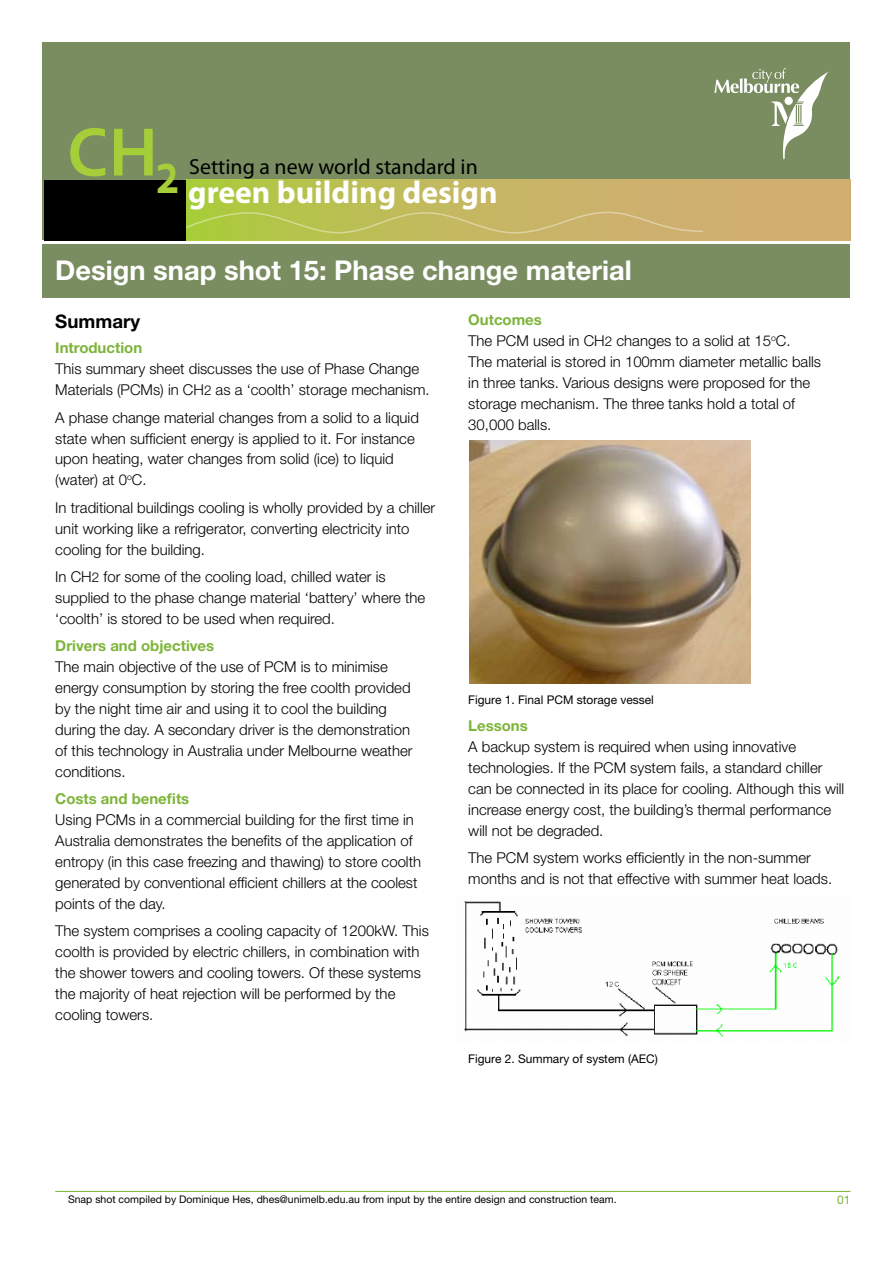
<style>
.page{position:relative;width:893px;height:1263px;background:#fff}
.page>*{position:absolute;margin:0;border:0;box-sizing:border-box;transform-origin:0 0}
.t1{font:700 71.55px "Corbel";color:#a6ce39}
.t2{font:700 31.65px "Myriad Pro";color:#fff}
.t3{font:700 27.3px "Helvetica Neue";color:#fff}
.t4{font:21.75px "Myriad Pro";color:#000}
.t5{font:700 18.75px "Helvetica Neue";color:#000}
.t6{font:300 15px/21px "Helvetica Neue";color:#000}
.t7{font:700 15px "Helvetica Neue";color:#7db439}
.t8{font:12px "Helvetica Neue";color:#000}
.t9{font:12px "Helvetica Neue";color:#7db439}
.t10{font:10.5px "Helvetica Neue";color:#000}
.s1{font-size:13.5px}
.s2{font-weight:700;color:#7db439}
</style>
<div class="page">
<hr style="left:55px;top:1191px;width:795px;height:1px;background:#7db439">
<img style="left:470px;top:440px;width:280px;height:244px">
<img style="left:464px;top:901px;width:376px;height:136px">
<div style="left:43px;top:43px;width:807px;height:197px;background:#798d61"></div>
<div style="left:185px;top:180px;width:665px;height:60px;background:linear-gradient(to right,#b0c744,#d7a87b)"></div>
<svg style="left:186px;top:212px;width:517px;height:22px"></svg>
<div style="left:44px;top:180px;width:142px;height:60px;background:#000"></div>
<div style="left:43px;top:244px;width:807px;height:54px;background:#798d61"></div>
<svg style="left:714px;top:68px;width:115px;height:91px"></svg>
<h1 class="t1" style="left:67px;top:108px;width:115px">CH<sub>2</sub></h1>
<h3 class="t4" style="left:189px;top:153px;width:290px">Setting a new world standard in</h3>
<h2 class="t2" style="left:188px;top:171px;width:311px">green building design</h2>
<h3 class="t3" style="left:55px;top:253px;width:578px">Design snap shot 15: Phase change material</h3>
<p class="t5" style="left:55px;top:310px;width:86px">Summary</p>
<p class="t7" style="left:55px;top:339px;width:88px">Introduction</p>
<p class="t6" style="left:55px;top:358px;width:376px">This summary sheet discusses the use of Phase Change<br>Materials (PCMs) in CH<span class="s1">2</span> as a ‘coolth’ storage mechanism.</p>
<p class="t6" style="left:55px;top:406px;width:365px">A phase change material changes from a solid to a liquid state when sufficient energy is applied to it. For instance upon heating, water changes from solid (ice) to liquid (water) at 0<sup>o</sup>C.</p>
<p class="t6" style="left:55px;top:497px;width:381px">In traditional buildings cooling is wholly provided by a chiller unit working like a refrigerator, converting electricity into cooling for the building.</p>
<p class="t6" style="left:55px;top:566px;width:372px">In CH<span class="s1">2</span> for some of the cooling load, chilled water is supplied to the phase change material ‘battery’ where the ‘coolth’ is stored to be used when required.</p>
<p class="t7" style="left:55px;top:636px;width:160px">Drivers and objectives</p>
<p class="t6" style="left:55px;top:656px;width:359px">The main objective of the use of PCM is to minimise energy consumption by storing the free coolth provided by the night time air and using it to cool the building during the day. A secondary driver is the demonstration of this technology in Australia under Melbourne weather conditions.</p>
<p class="t7" style="left:55px;top:789px;width:136px">Costs and benefits</p>
<p class="t6" style="left:55px;top:809px;width:367px">Using PCMs in a commercial building for the first time in Australia demonstrates the benefits of the application of entropy (in this case freezing and thawing) to store coolth generated by conventional efficient chillers at the coolest points of the day.</p>
<p class="t6" style="left:55px;top:920px;width:375px">The system comprises a cooling capacity of 1200kW. This coolth is provided by electric chillers, in combination with the shower towers and cooling towers. Of these systems the majority of heat rejection will be performed by the cooling towers.</p>
<p class="t6" style="left:468px;top:309px;width:354px"><span class="s2">Outcomes<br></span>The PCM used in CH<span class="s1">2</span> changes to a solid at 15<sup>o</sup>C.<br>The material is stored in 100mm diameter metallic balls in three tanks. Various designs were proposed for the storage mechanism. The three tanks hold a total of 30,000 balls.</p>
<p class="t8" style="left:468px;top:693px;width:187px">Figure 1. Final PCM storage vessel</p>
<p class="t7" style="left:468px;top:717px;width:61px">Lessons</p>
<p class="t6" style="left:468px;top:736px;width:378px">A backup system is required when using innovative technologies. If the PCM system fails, a standard chiller can be connected in its place for cooling. Although this will increase energy cost, the building’s thermal performance will not be degraded.</p>
<p class="t6" style="left:468px;top:847px;width:365px">The PCM system works efficiently in the non-summer months and is not that effective with summer heat loads.</p>
<p class="t8" style="left:468px;top:1051px;width:191px">Figure 2. Summary of system (AEC)</p>
<p class="t10" style="left:68px;top:1193px;width:550px">Snap shot compiled by Dominique Hes, dhes@unimelb.edu.au from input by the entire design and construction team.</p>
<p class="t9" style="left:837px;top:1193px;width:15px">01</p>
</div>
